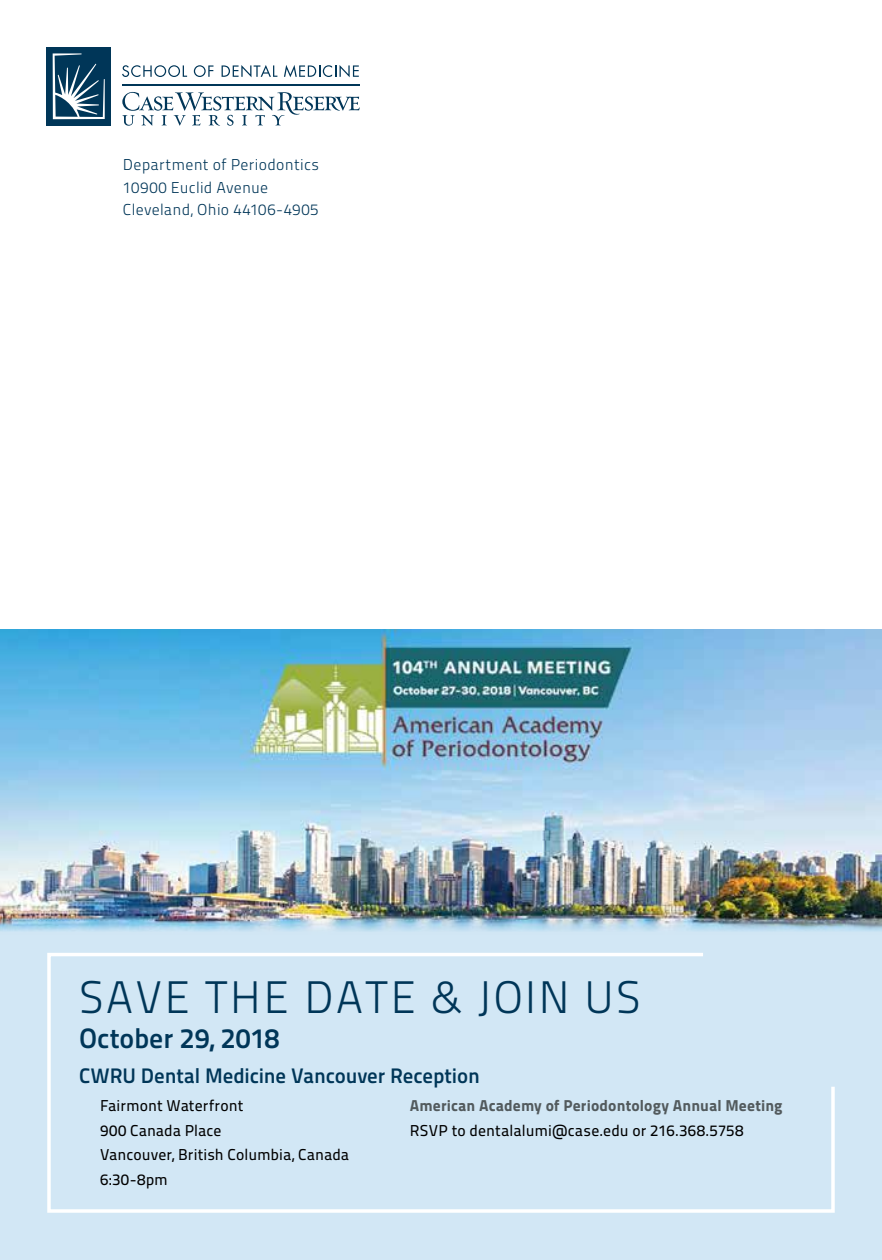
<style>
.page{position:relative;width:882px;height:1260px;background:#fff}
.page>*{position:absolute;margin:0;border:0;box-sizing:border-box;transform-origin:0 0}
.t1{font:45.5px "Titillium Maps 26 L 250 wt";letter-spacing:.05em;color:#003658}
.t2{font:28px "Titillium Maps 26 L 750 wt";color:#003658}
.t3{font:21px "Titillium Maps 26 L 750 wt";letter-spacing:-.01em;color:#003658}
.t4{font:15.75px/24.5px "Titillium Maps 26 L 500 wt";letter-spacing:.005em;color:#000}
.t5{font:15.75px/22.8px "Titillium Maps 26 L 250 wt";letter-spacing:.02em;color:#003658}
.t6{font:15.75px "Titillium Maps 26 L 999 wt";letter-spacing:.01em;color:#525a5d}
</style>
<div class="page">
<div style="left:0;top:630px;width:882px;height:630px;background:#d2e7f5"></div>
<img style="left:0;top:630px;width:882px;height:301px">
<svg style="left:122px;top:65px;width:65px;height:12px"></svg>
<svg style="left:194px;top:65px;width:19px;height:12px"></svg>
<svg style="left:222px;top:65px;width:55px;height:12px"></svg>
<svg style="left:284px;top:65px;width:75px;height:12px"></svg>
<svg style="left:122px;top:92px;width:238px;height:34px"></svg>
<hr style="left:122px;top:84px;width:237px;height:1px;background:#003658">
<div style="left:46px;top:47px;width:65px;height:79px;background:#003658"></div>
<svg style="left:53px;top:53px;width:52px;height:66px"></svg>
<svg style="left:47px;top:953px;width:788px;height:260px"></svg>
<p class="t5" style="left:123px;top:152px;width:198px">Department of Periodontics<br>10900 Euclid Avenue<br>Cleveland, Ohio 44106-4905</p>
<h1 class="t1" style="left:79px;top:964px;width:563px">SAVE THE DATE &amp; JOIN US</h1>
<h2 class="t2" style="left:79px;top:1017px;width:202px">October 29, 2018</h2>
<h3 class="t3" style="left:79px;top:1060px;width:402px">CWRU Dental Medicine Vancouver Reception</h3>
<p class="t4" style="left:100px;top:1093px;width:145px">Fairmont Waterfront</p>
<p class="t6" style="left:410px;top:1093px;width:374px">American Academy of Periodontology Annual Meeting</p>
<p class="t4" style="left:100px;top:1117px;width:123px">900 Canada Place</p>
<p class="t4" style="left:410px;top:1117px;width:335px">RSVP to dentalalumi@case.edu or 216.368.5758</p>
<p class="t4" style="left:100px;top:1142px;width:251px">Vancouver, British Columbia, Canada<br>6:30-8pm</p>
</div>
